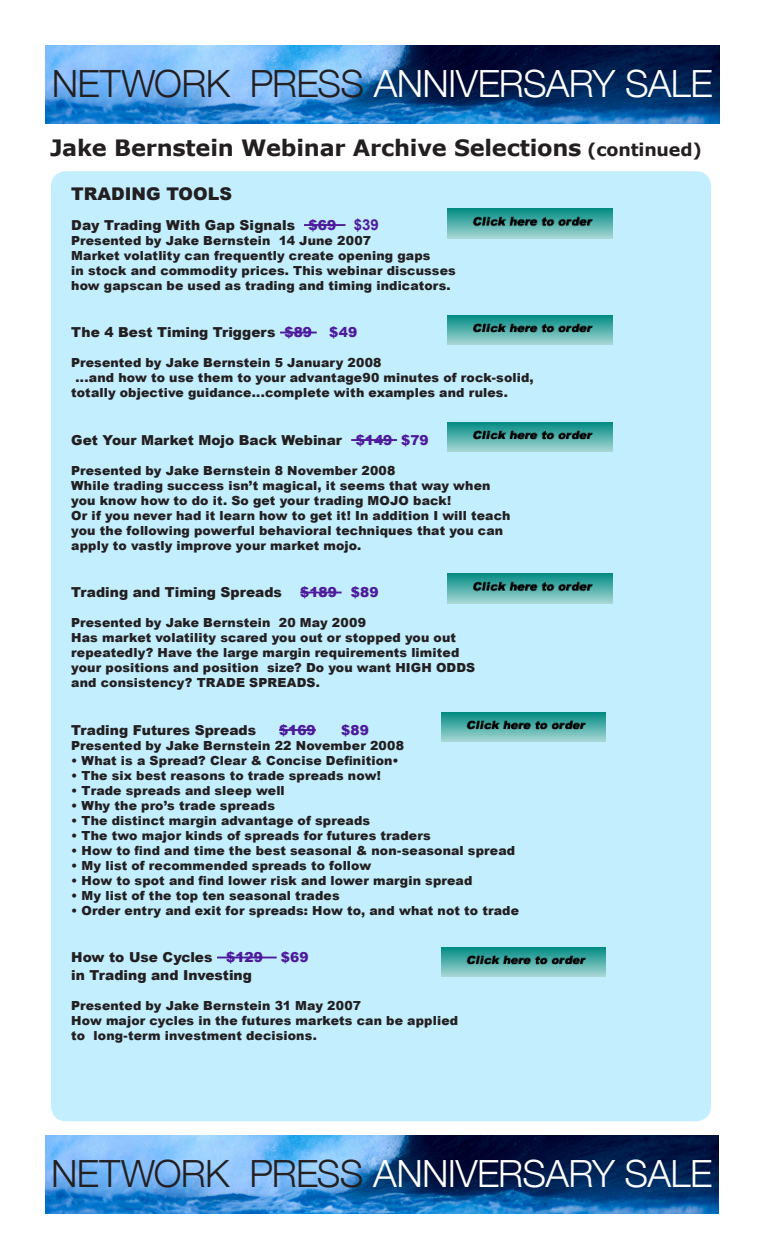
<style>
.page{position:relative;width:765px;height:1260px;background:#fff}
.page>*{position:absolute;margin:0;border:0;box-sizing:border-box;transform-origin:0 0}
.t1{font:300 37.5px "Helvetica Neue";letter-spacing:-.015em;color:#fff}
.t2{font:700 22.5px "Verdana";letter-spacing:-.01em;color:#231f20}
.t3{font:900 17.5px "Arial";color:#231f20}
.t4{font:900 13.75px "Arial";color:#231f20}
.t5{font:900 13.75px "Arial";color:#4e1a9d}
.t6{font:900 12.5px/15px "Arial";letter-spacing:.01em;color:#231f20}
.s1{color:#231f20}
.s2{font-size:17.5px}
.s3{color:#4e1a9d}
.s4{font-weight:700;font-size:15px;color:#4e1a9d}
</style>
<div class="page">
<img style="left:46px;top:46px;width:673px;height:78px">
<img style="left:45px;top:1136px;width:674px;height:78px">
<div style="left:51px;top:171px;width:660px;height:950px;background:#c2eefe;border-radius:15px"></div>
<hr style="left:304px;top:224px;width:42px;height:2px;background:#4e1a9d">
<hr style="left:280px;top:332px;width:37px;height:1px;background:#4e1a9d">
<hr style="left:351px;top:439px;width:46px;height:2px;background:#4e1a9d">
<hr style="left:300px;top:592px;width:42px;height:1px;background:#4e1a9d">
<hr style="left:279px;top:729px;width:37px;height:2px;background:#4e1a9d">
<hr style="left:217px;top:957px;width:60px;height:1px;background:#4e1a9d">
<img style="left:448px;top:209px;width:164px;height:29px">
<img style="left:448px;top:315px;width:164px;height:29px">
<img style="left:448px;top:422px;width:164px;height:30px">
<img style="left:448px;top:574px;width:164px;height:29px">
<img style="left:441px;top:712px;width:165px;height:30px">
<img style="left:441px;top:948px;width:165px;height:29px">
<p class="t1" style="left:52px;top:61px;width:663px"><span class="s1">NETWORK PRESS</span> ANNIVERSARY SALE</p>
<p class="t2" style="left:50px;top:133px;width:653px">Jake Bernstein Webinar Archive Selections <span class="s2">(continued)</span></p>
<p class="t3" style="left:71px;top:181px;width:162px">TRADING TOOLS</p>
<p class="t4" style="left:71px;top:215px;width:309px">Day Trading With Gap Signals <span class="s3">$69</span> <span class="s4">$39</span></p>
<p class="t6" style="left:71px;top:232px;width:301px">Presented by Jake Bernstein 14 June 2007</p>
<p class="t6" style="left:71px;top:247px;width:386px">Market volatlity can frequently create opening gaps<br>in stock and commodity prices. This webinar discusses how gapscan be used as trading and timing indicators.</p>
<p class="t4" style="left:71px;top:322px;width:287px">The 4 Best Timing Triggers <span class="s3">$89 $49</span></p>
<p class="t6" style="left:71px;top:355px;width:312px">Presented by Jake Bernstein 5 January 2008</p>
<p class="t6" style="left:75px;top:370px;width:460px">...and how to use them to your advantage90 minutes of rock-solid,</p>
<p class="t6" style="left:71px;top:385px;width:438px">totally objective guidance...complete with examples and rules.</p>
<p class="t4" style="left:71px;top:430px;width:359px">Get Your Market Mojo Back Webinar <span class="s3">$149 $79</span></p>
<p class="t6" style="left:71px;top:462px;width:441px">Presented by Jake Bernstein 8 November 2008<br>While trading success isn’t magical, it seems that way when you know how to do it. So get your trading MOJO back!<br>Or if you never had it learn how to get it! In addition I will teach you the following powerful behavioral techniques that you can apply to vastly improve your market mojo.</p>
<p class="t4" style="left:71px;top:582px;width:212px">Trading and Timing Spreads</p>
<p class="t5" style="left:300px;top:582px;width:80px">$189 $89</p>
<p class="t6" style="left:71px;top:615px;width:296px">Presented by Jake Bernstein 20 May 2009</p>
<p class="t6" style="left:71px;top:630px;width:406px">Has market volatility scared you out or stopped you out repeatedly? Have the large margin requirements limited your positions and position size? Do you want HIGH ODDS and consistency? TRADE SPREADS.</p>
<p class="t4" style="left:71px;top:720px;width:186px">Trading Futures Spreads</p>
<p class="t5" style="left:279px;top:720px;width:38px">$169</p>
<p class="t5" style="left:341px;top:720px;width:29px">$89</p>
<p class="t6" style="left:71px;top:737px;width:334px">Presented by Jake Bernstein 22 November 2008</p>
<p class="t6" style="left:71px;top:752px;width:329px">• What is a Spread? Clear &amp; Concise Definition•</p>
<p class="t6" style="left:71px;top:767px;width:311px">• The six best reasons to trade spreads now!</p>
<p class="t6" style="left:71px;top:782px;width:215px">• Trade spreads and sleep well</p>
<p class="t6" style="left:71px;top:797px;width:205px">• Why the pro’s trade spreads</p>
<p class="t6" style="left:71px;top:812px;width:300px">• The distinct margin advantage of spreads</p>
<p class="t6" style="left:71px;top:827px;width:361px">• The two major kinds of spreads for futures traders</p>
<p class="t6" style="left:71px;top:842px;width:445px">• How to find and time the best seasonal &amp; non-seasonal spread</p>
<p class="t6" style="left:71px;top:857px;width:302px">• My list of recommended spreads to follow</p>
<p class="t6" style="left:71px;top:872px;width:403px">• How to spot and find lower risk and lower margin spread</p>
<p class="t6" style="left:71px;top:887px;width:270px">• My list of the top ten seasonal trades</p>
<p class="t6" style="left:71px;top:902px;width:449px">• Order entry and exit for spreads: How to, and what not to trade</p>
<p class="t4" style="left:71px;top:947px;width:193px">How to Use Cycles <span class="s3">$129</span></p>
<p class="t5" style="left:281px;top:947px;width:29px">$69</p>
<p class="t4" style="left:71px;top:965px;width:182px">in Trading and Investing</p>
<p class="t6" style="left:71px;top:997px;width:291px">Presented by Jake Bernstein 31 May 2007</p>
<p class="t6" style="left:71px;top:1012px;width:388px">How major cycles in the futures markets can be applied to long-term investment decisions.</p>
<p class="t1" style="left:51px;top:1151px;width:663px"><span class="s1">NETWORK PRESS</span> ANNIVERSARY SALE</p>
</div>
